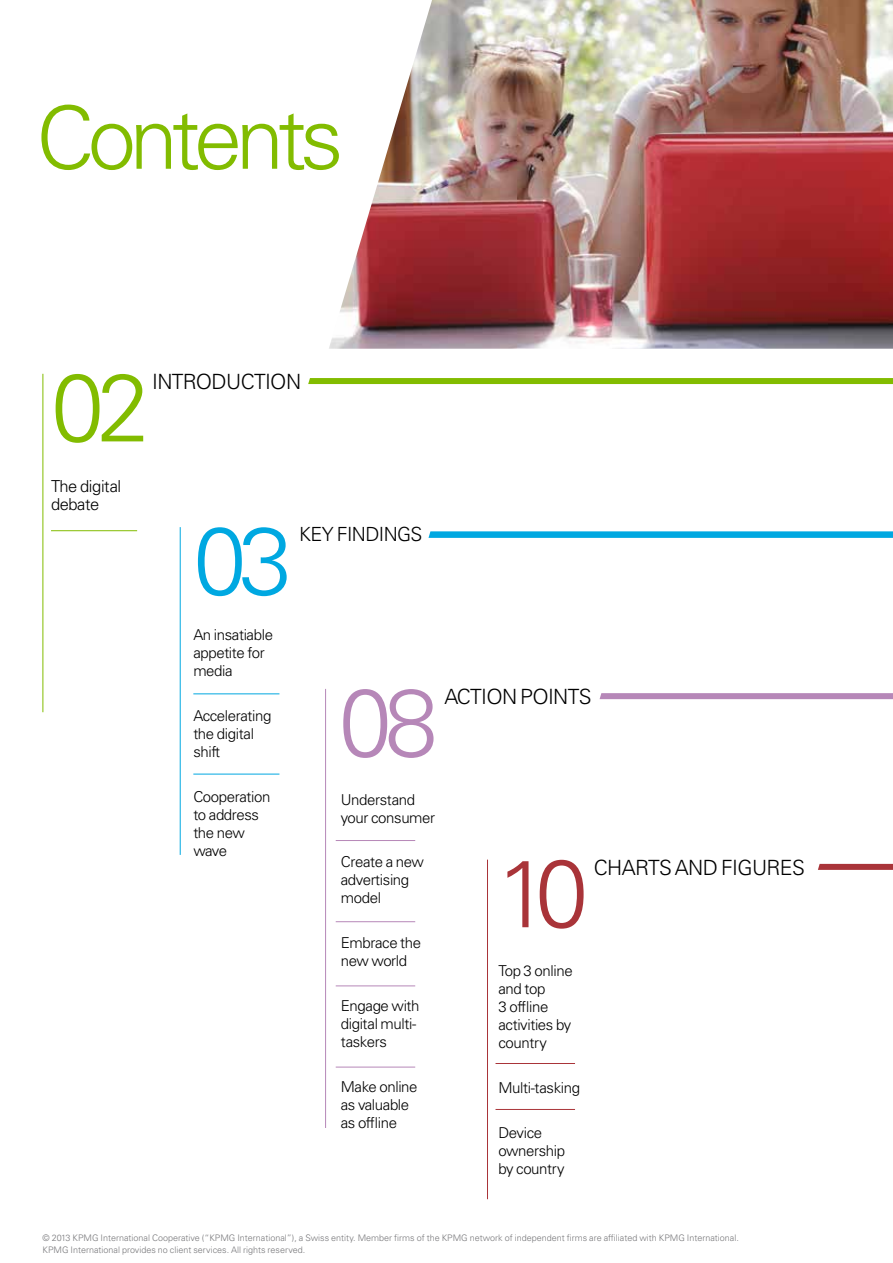
<style>
.page{position:relative;width:893px;height:1263px;background:#fff}
.page>*{position:absolute;margin:0;border:0;box-sizing:border-box;transform-origin:0 0}
.t1{font:300 95.4px "Univers LT Std";color:#82bc00}
.t2{font:300 95.4px "Univers LT Std";color:#00a8e1}
.t3{font:300 95.4px "Univers LT Std";color:#b687b8}
.t4{font:300 95.4px "Univers LT Std";color:#a93439}
.t5{font:300 87px "Univers LT Std";letter-spacing:-.075em;color:#82bc00}
.t6{font:300 21px "Univers LT Std";letter-spacing:-.03em;color:#000}
.t7{font:300 19.5px "Univers LT Std";letter-spacing:-.03em;color:#000}
.t8{font:300 16.5px/18px "Univers LT Std";letter-spacing:-.025em;color:#000}
.t9{font:300 15px/18px "Univers LT Std";letter-spacing:-.025em;color:#000}
.t10{font:300 9px/12px "Univers LT Std";color:#77777a}
</style>
<div class="page">
<img style="left:329px;top:0;width:564px;height:349px">
<svg style="left:308px;top:378px;width:585px;height:6px;background:#83bc02"></svg>
<svg style="left:428px;top:531px;width:465px;height:7px;background:#12aee3"></svg>
<svg style="left:600px;top:693px;width:293px;height:6px;background:#b78ab9"></svg>
<svg style="left:818px;top:864px;width:75px;height:6px"></svg>
<hr style="left:43px;top:374px;width:1px;height:338px;background:#82bc00">
<hr style="left:180px;top:527px;width:1px;height:328px;background:#00a8e1">
<hr style="left:325px;top:689px;width:1px;height:439px;background:#b687b8">
<hr style="left:487px;top:860px;width:1px;height:339px;background:#a93439">
<hr style="left:193px;top:693px;width:86px;height:1px;background:#00a8e1">
<hr style="left:51px;top:530px;width:86px;height:1px;background:#82bc00">
<hr style="left:193px;top:774px;width:86px;height:1px;background:#00a8e1">
<hr style="left:336px;top:840px;width:79px;height:1px;background:#b687b8">
<hr style="left:495px;top:1063px;width:80px;height:1px;background:#a93439">
<hr style="left:336px;top:921px;width:79px;height:1px;background:#b687b8">
<hr style="left:495px;top:1109px;width:80px;height:1px;background:#a93439">
<hr style="left:336px;top:985px;width:79px;height:1px;background:#b687b8">
<hr style="left:336px;top:1067px;width:79px;height:1px;background:#b687b8">
<h2 class="t5" style="left:36px;top:85px;width:309px">Contents</h2>
<h1 class="t1" style="left:51px;top:350px;width:100px">02</h1>
<h3 class="t6" style="left:152px;top:369px;width:151px">INTRODUCTION</h3>
<p class="t8" style="left:51px;top:478px;width:72px">The digital debate</p>
<h1 class="t2" style="left:193px;top:503px;width:100px">03</h1>
<h3 class="t7" style="left:299px;top:522px;width:125px">KEY FINDINGS</h3>
<p class="t9" style="left:193px;top:626px;width:81px">An insatiable appetite for media</p>
<p class="t9" style="left:193px;top:707px;width:80px">Accelerating the digital shift</p>
<p class="t9" style="left:193px;top:787px;width:79px">Cooperation to address the new wave</p>
<p class="t9" style="left:341px;top:790px;width:96px">Understand your consumer</p>
<p class="t9" style="left:341px;top:853px;width:85px">Create a new advertising model</p>
<p class="t9" style="left:341px;top:934px;width:82px">Embrace the new world</p>
<p class="t9" style="left:341px;top:996px;width:80px">Engage with digital multi&shy;taskers</p>
<p class="t9" style="left:341px;top:1077px;width:78px">Make online as valuable as offline</p>
<h1 class="t3" style="left:339px;top:665px;width:100px">08</h1>
<h3 class="t6" style="left:445px;top:684px;width:149px">ACTION POINTS</h3>
<h1 class="t4" style="left:496px;top:836px;width:93px">10</h1>
<h3 class="t6" style="left:594px;top:855px;width:213px">CHARTS AND FIGURES</h3>
<p class="t9" style="left:498px;top:962px;width:76px">Top 3 online and top<br>3 offline activities by country</p>
<p class="t9" style="left:498px;top:1078px;width:83px">Multi-tasking</p>
<p class="t9" style="left:498px;top:1123px;width:68px">Device ownership by country</p>
<p class="t10" style="left:43px;top:1232px;width:698px">© 2013 KPMG International Cooperative (“KPMG International”), a Swiss entity. Member firms of the KPMG network of independent firms are affiliated with KPMG International.<br>KPMG International provides no client services. All rights reserved.</p>
</div>
